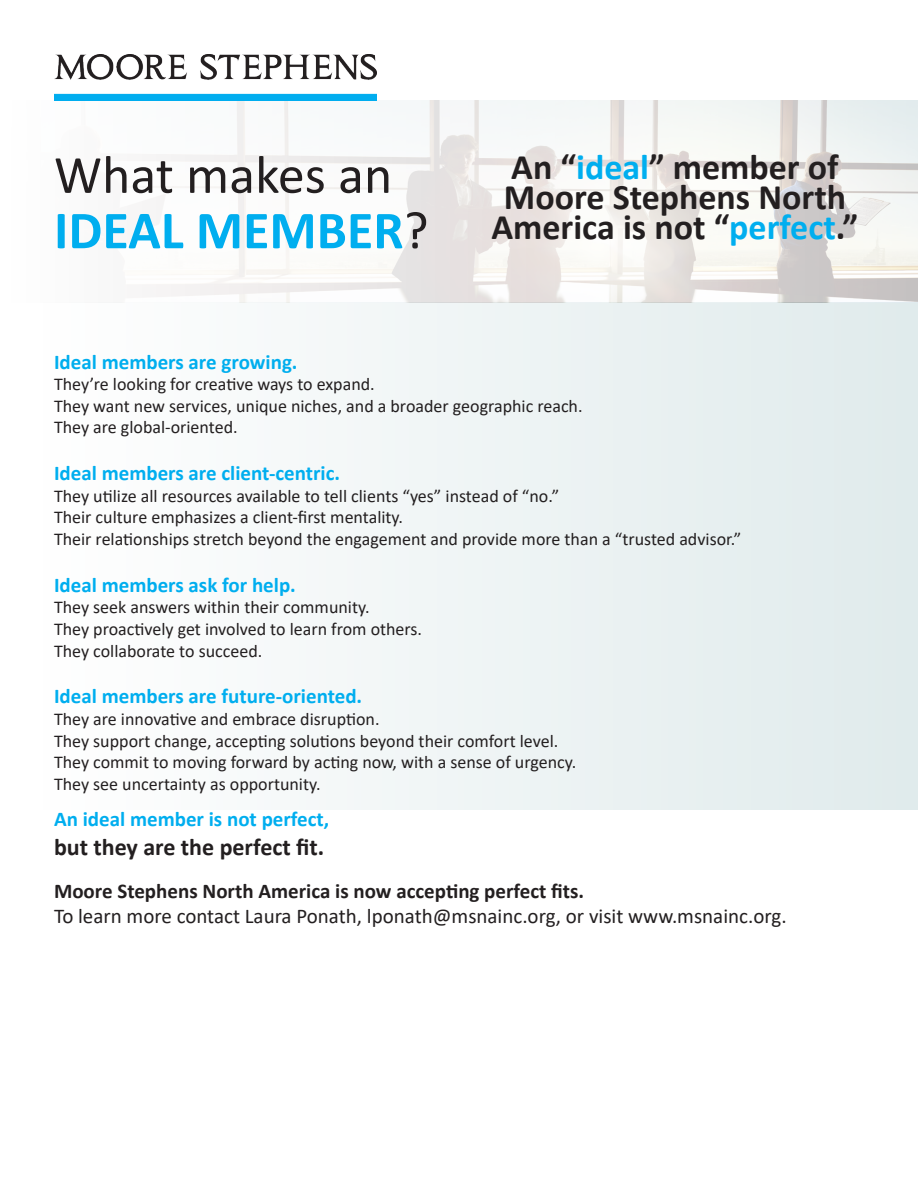
<style>
.page{position:relative;width:918px;height:1188px;background:#fff}
.page>*{position:absolute;margin:0;border:0;box-sizing:border-box;transform-origin:0 0}
.t1{font:700 54px "Calibri";color:#00aeef}
.t2{font:54px "Calibri";color:#231f20}
.t3{font:700 36px/30px "Calibri";color:#231f20;text-align:center}
.t4{font:700 24px "Calibri";color:#231f20}
.t5{font:700 21px "Calibri";color:#00aeef}
.t6{font:21px "Calibri";color:#231f20}
.t7{font:700 21px "Calibri";color:#231f20}
.t8{font:700 21px "Calibri";color:#00aeee}
.t9{font:18px "Calibri";color:#231f20}
.s1{font-weight:400;color:#231f20}
.s2{color:#00aeef}
</style>
<div class="page">
<div style="left:0;top:302px;width:918px;height:508px;background:linear-gradient(to right,#fff,#e0ebec)"></div>
<img style="left:54px;top:100px;width:864px;height:202px">
<img style="left:54px;top:54px;width:323px;height:46px">
<p class="t2" style="left:54px;top:137px;width:340px">What makes an</p>
<p class="t1" style="left:54px;top:192px;width:376px">IDEAL MEMBER<span class="s1">?</span></p>
<p class="t3" style="left:491px;top:152px;width:369px">An “<span class="s2">ideal</span>” member of<br>Moore Stephens North<br>America is not “<span class="s2">perfect</span>.”</p>
<p class="t8" style="left:54px;top:347px;width:245px">Ideal members are growing.</p>
<p class="t9" style="left:54px;top:372px;width:322px">They’re looking for creative ways to expand.</p>
<p class="t9" style="left:54px;top:393px;width:530px">They want new services, unique niches, and a broader geographic reach.</p>
<p class="t9" style="left:54px;top:415px;width:185px">They are global-oriented.</p>
<p class="t5" style="left:54px;top:458px;width:288px">Ideal members are client-centric.</p>
<p class="t9" style="left:54px;top:483px;width:507px">They utilize all resources available to tell clients “yes” instead of “no.”</p>
<p class="t9" style="left:54px;top:505px;width:351px">Their culture emphasizes a client-first mentality.</p>
<p class="t9" style="left:54px;top:526px;width:689px">Their relationships stretch beyond the engagement and provide more than a “trusted advisor.”</p>
<p class="t5" style="left:54px;top:570px;width:243px">Ideal members ask for help.</p>
<p class="t9" style="left:54px;top:595px;width:317px">They seek answers within their community.</p>
<p class="t9" style="left:54px;top:616px;width:370px">They proactively get involved to learn from others.</p>
<p class="t9" style="left:54px;top:638px;width:210px">They collaborate to succeed.</p>
<p class="t5" style="left:54px;top:682px;width:310px">Ideal members are future-oriented.</p>
<p class="t9" style="left:54px;top:706px;width:327px">They are innovative and embrace disruption.</p>
<p class="t9" style="left:54px;top:728px;width:506px">They support change, accepting solutions beyond their comfort level.</p>
<p class="t9" style="left:54px;top:750px;width:524px">They commit to moving forward by acting now, with a sense of urgency.</p>
<p class="t9" style="left:54px;top:771px;width:268px">They see uncertainty as opportunity.</p>
<p class="t5" style="left:54px;top:804px;width:277px">An ideal member is not perfect,</p>
<p class="t4" style="left:54px;top:830px;width:272px">but they are the perfect fit.</p>
<p class="t7" style="left:54px;top:876px;width:532px">Moore Stephens North America is now accepting perfect fits.</p>
<p class="t6" style="left:54px;top:901px;width:734px">To learn more contact Laura Ponath, lponath@msnainc.org, or visit www.msnainc.org.</p>
</div>
